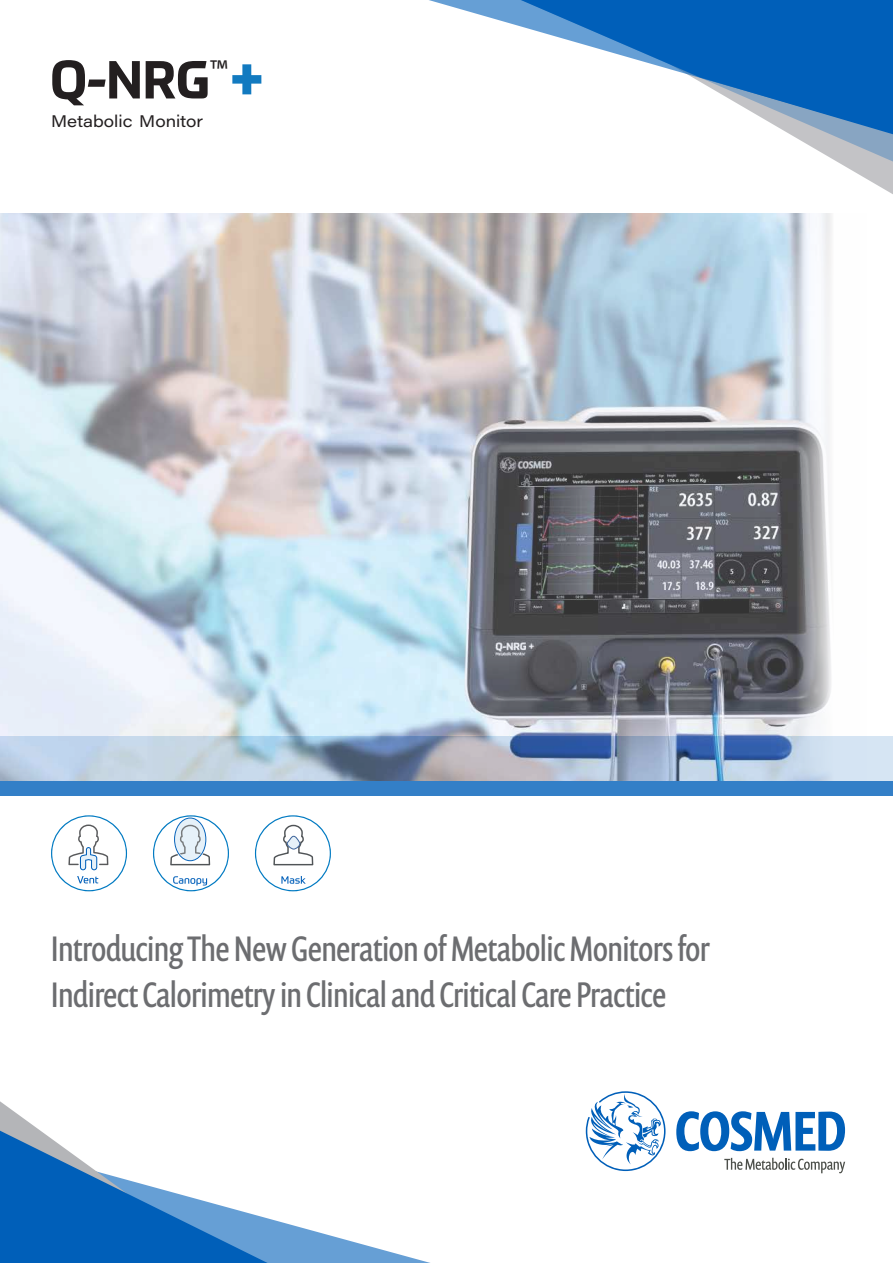
<style>
.page{position:relative;width:893px;height:1263px;background:#fff}
.page>*{position:absolute;margin:0;border:0;box-sizing:border-box;transform-origin:0 0}
.t1{font:700 52.5px "Prometo";color:#231f20;scale:.96 1}
.Sub_Title_Cover{font:36px/45.9px "Prenton RP Cond";color:#6c6d70}
.Category{font:16.5px "Acumin Pro Wide";color:#231f20}
.s1{font-size:65.25px;color:#127ac0}
</style>
<div class="page">
<svg style="left:466px;top:181px;width:427px;height:33px"></svg>
<svg style="left:822px;top:153px;width:71px;height:28px;fill:#c3c3c6"></svg>
<svg style="left:429px;top:0;width:464px;height:153px"></svg>
<svg style="left:513px;top:0;width:380px;height:146px"></svg>
<div style="left:0;top:780px;width:893px;height:16px;background:#337fc7"></div>
<svg style="left:0;top:1101px;width:430px;height:162px"></svg>
<svg style="left:676px;top:1111px;width:169px;height:40px"></svg>
<svg style="left:586px;top:1091px;width:79px;height:80px"></svg>
<svg style="left:724px;top:1158px;width:121px;height:15px"></svg>
<svg style="left:51px;top:815px;width:76px;height:76px"></svg>
<svg style="left:153px;top:815px;width:76px;height:76px"></svg>
<svg style="left:255px;top:815px;width:76px;height:76px"></svg>
<img style="left:0;top:214px;width:867px;height:566px">
<p class="t1" style="left:50px;top:47px;width:226px">Q-NRG<sup>™</sup><span class="s1">+</span></p>
<p class="Category" style="left:51px;top:109px;width:154px">Metabolic Monitor</p>
<p class="Sub_Title_Cover" style="left:51px;top:925px;width:660px">Introducing The New Generation of Metabolic Monitors for<br>Indirect Calorimetry in Clinical and Critical Care Practice</p>
</div>
